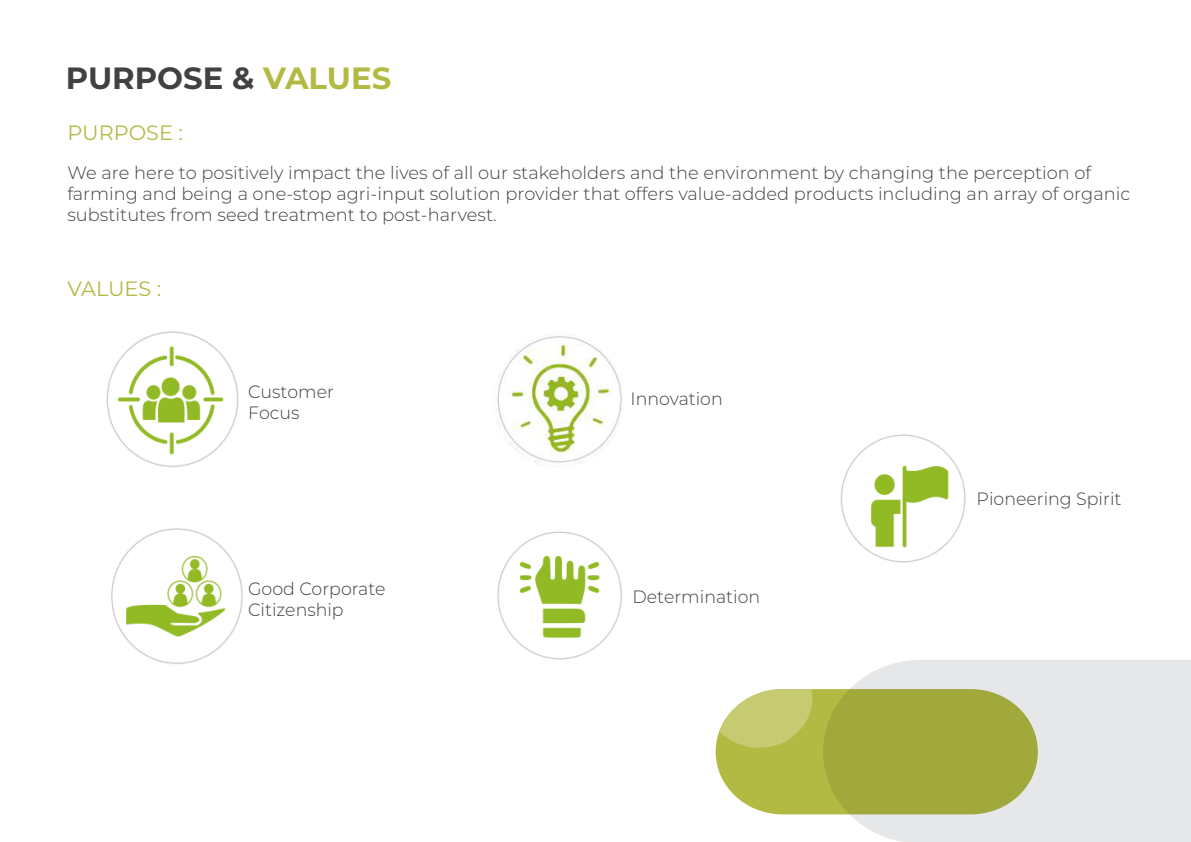
<style>
.page{position:relative;width:1191px;height:842px;background:#fff}
.page>*{position:absolute;margin:0;border:0;box-sizing:border-box;transform-origin:0 0}
.t1{font:700 30.7px "Montserrat";color:#414042}
.t2{font:20.8px "Montserrat";color:#b3ba43}
.t3{font:300 17.8px/21.4px "Montserrat";color:#414042}
.s1{color:#b3ba43}
</style>
<div class="page">
<svg style="left:823px;top:660px;width:368px;height:182px;background:#e7e8e9"></svg>
<svg style="left:715px;top:689px;width:322px;height:125px;background:#abb14c"></svg>
<svg style="left:719px;top:689px;width:93px;height:59px;background:#cacf7d"></svg>
<img style="left:497px;top:531px;width:125px;height:129px">
<img style="left:497px;top:335px;width:125px;height:130px">
<img style="left:111px;top:528px;width:132px;height:136px">
<img style="left:106px;top:331px;width:133px;height:136px">
<img style="left:840px;top:434px;width:126px;height:129px">
<div style="left:449px;top:496px;width:49px;height:83px;background:#fff;border-radius:24px"></div>
<div style="left:795px;top:395px;width:49px;height:84px;background:#fff;border-radius:24px"></div>
<div style="left:98px;top:324px;width:148px;height:151px;border:4px solid #fff;border-radius:50%"></div>
<div style="left:480px;top:320px;width:157px;height:161px;border:13px solid #fff;border-radius:50%"></div>
<div style="left:824px;top:417px;width:157px;height:160px;border:13px solid #fff;border-radius:50%"></div>
<div style="left:480px;top:514px;width:157px;height:160px;border:13px solid #fff;border-radius:50%"></div>
<div style="left:101px;top:520px;width:151px;height:154px;border:7px solid #fff;border-radius:50%"></div>
<h1 class="t1" style="left:66px;top:56px;width:327px">PURPOSE &amp; <span class="s1">VALUES</span></h1>
<p class="t2" style="left:67px;top:119px;width:117px">PURPOSE :</p>
<p class="t3" style="left:67px;top:161px;width:1064px">We are here to positively impact the lives of all our stakeholders and the environment by changing the perception of farming and being a one-stop agri-input solution provider that offers value-added products including an array of organic substitutes from seed treatment to post-harvest.</p>
<p class="t2" style="left:67px;top:274px;width:95px">VALUES :</p>
<p class="t3" style="left:248px;top:380px;width:87px">Customer<br>Focus</p>
<p class="t3" style="left:630px;top:387px;width:94px">Innovation</p>
<p class="t3" style="left:248px;top:577px;width:139px">Good Corporate<br>Citizenship</p>
<p class="t3" style="left:632px;top:585px;width:129px">Determination</p>
<p class="t3" style="left:976px;top:487px;width:146px">Pioneering Spirit</p>
</div>
